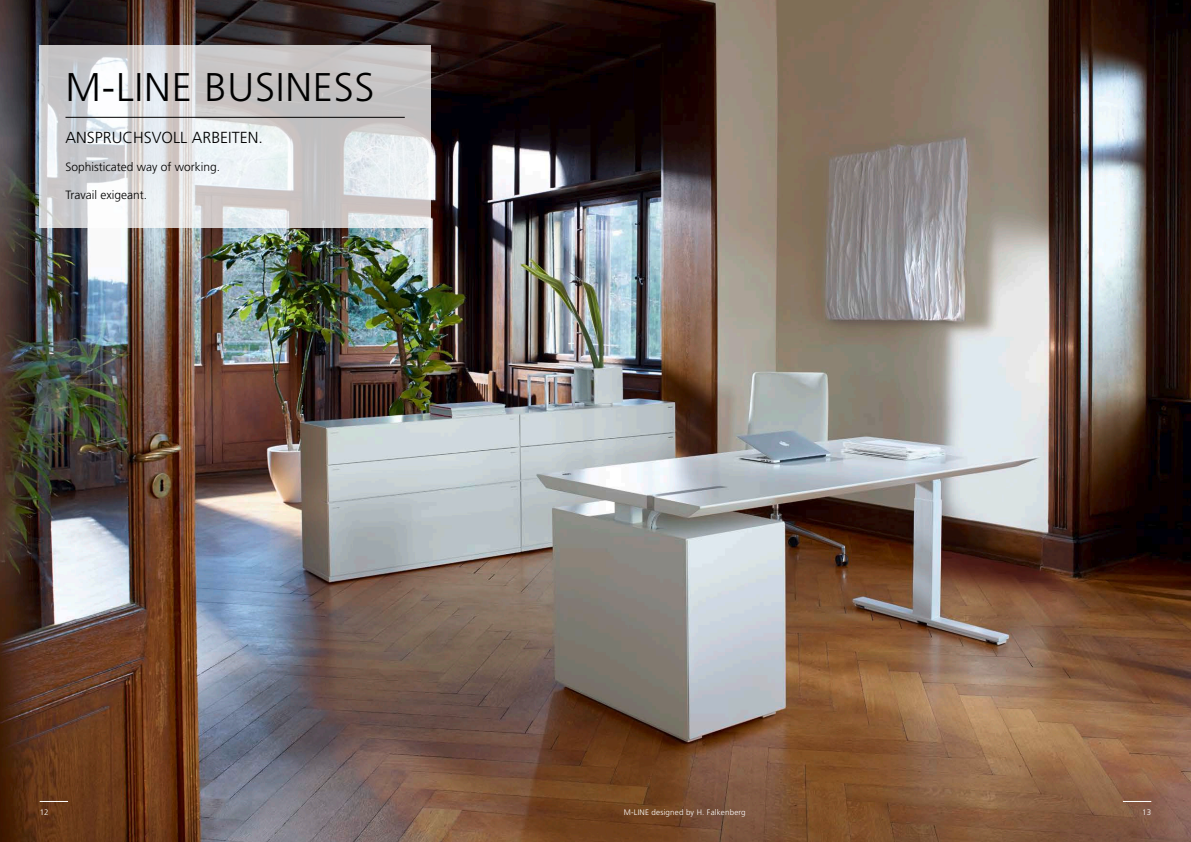
<style>
.page{position:relative;width:1191px;height:842px;background:#fff}
.page>*{position:absolute;margin:0;border:0;box-sizing:border-box;transform-origin:0 0}
.t1{font:300 40px "Frutiger LT Std";letter-spacing:.02em;color:#000}
.t2{font:300 16px "Frutiger LT Std";color:#000}
.t3{font:300 12px "Frutiger LT Std";color:#000}
.t4{font:300 8px "Frutiger LT Std";letter-spacing:.02em;color:#fff}
</style>
<div class="page">
<img style="left:0;top:0;width:1191px;height:842px">
<svg style="left:1123px;top:801px;width:28px;height:1px"></svg>
<svg style="left:40px;top:801px;width:28px;height:1px"></svg>
<svg style="left:40px;top:45px;width:391px;height:182px"></svg>
<hr style="left:65px;top:117px;width:340px;height:1px;background:#000">
<h1 class="t1" style="left:65px;top:65px;width:310px">M-LINE BUSINESS</h1>
<h2 class="t2" style="left:65px;top:129px;width:199px">ANSPRUCHSVOLL ARBEITEN.</h2>
<p class="t3" style="left:65px;top:160px;width:156px">Sophisticated way of working.</p>
<p class="t3" style="left:65px;top:188px;width:83px">Travail exigeant.</p>
<p class="t4" style="left:624px;top:808px;width:123px">M-LINE designed by H. Falkenberg</p>
<p class="t4" style="left:40px;top:808px;width:11px">12</p>
<p class="t4" style="left:1142px;top:808px;width:11px">13</p>
</div>
